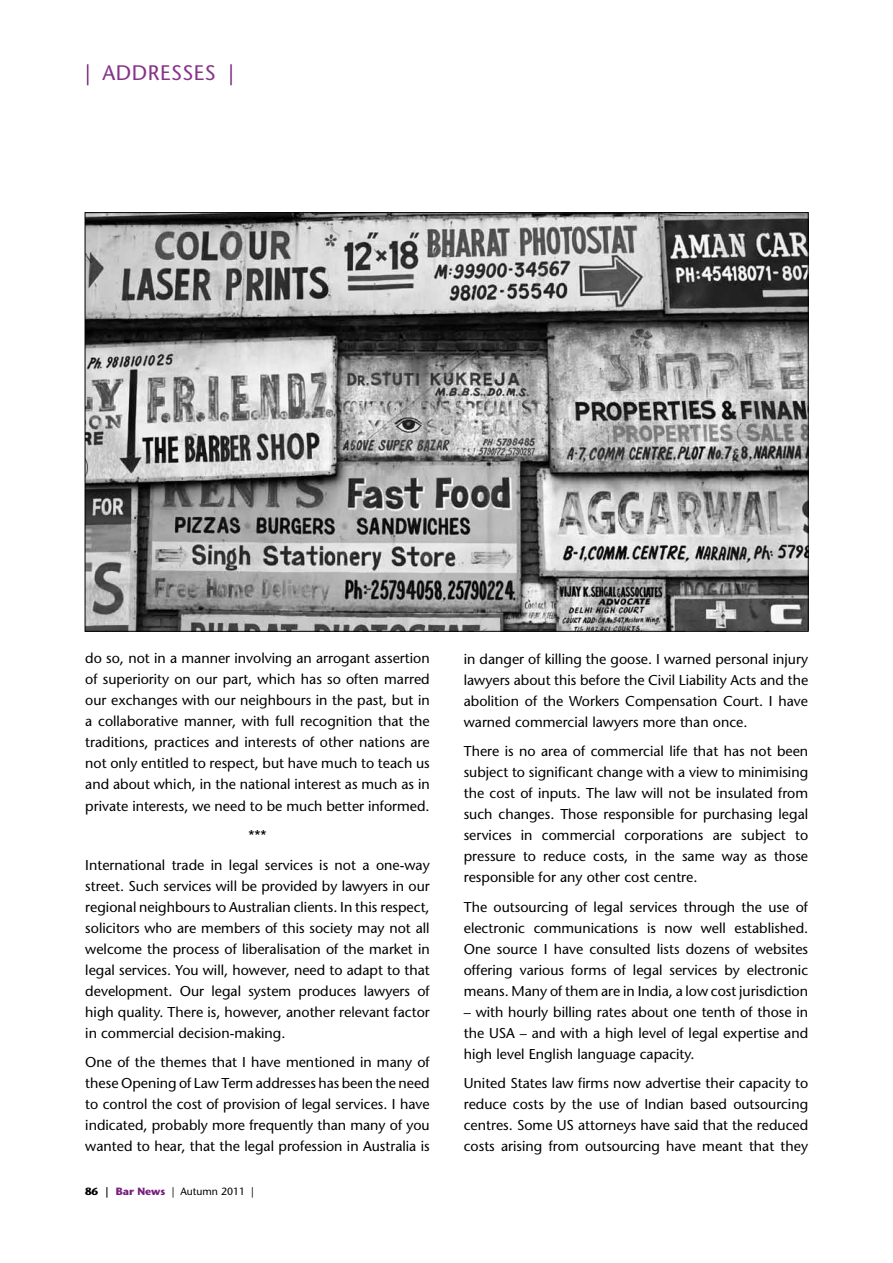
<style>
.page{position:relative;width:893px;height:1263px;background:#fff}
.page>*{position:absolute;margin:0;border:0;box-sizing:border-box;transform-origin:0 0}
.t1{font:21px "Stone Sans";color:#86348a}
.t2{font:14.25px/21px "Stone Sans";color:#000;text-align:justify}
.t3{font:10.5px "Stone Sans";color:#000}
.s1{color:#781d7e}
.s2{font-weight:700}
.s3{font-weight:700;color:#781d7e}
</style>
<div class="page">
<img style="left:87px;top:214px;width:719px;height:415px">
<h1 class="t1" style="left:85px;top:60px;width:33px"><span class="s1">|</span> addr</h1>
<h1 class="t1" style="left:160px;top:60px;width:75px">ess es <span class="s1">|</span></h1>
<p class="t2" style="left:85px;top:648px;width:346px">do so, not in a manner involving an arrogant assertion of superiority on our part, which has so often marred our exchanges with our neighbours in the past, but in a collaborative manner, with full recognition that the traditions, practices and interests of other nations are not only entitled to respect, but have much to teach us and about which, in the national interest as much as in private interests, we need to be much better informed.</p>
<p class="t2" style="left:85px;top:820px;width:346px;line-height:29.5px;text-align:center">***<br>International trade in legal services is not a one-way</p>
<p class="t2" style="left:85px;top:875px;width:346px">street. Such services will be provided by lawyers in our regional neighbours to Australian clients. In this respect, solicitors who are members of this society may not all welcome the process of liberalisation of the market in legal services. You will, however, need to adapt to that development. Our legal system produces lawyers of high quality. There is, however, another relevant factor in commercial decision-making.</p>
<p class="t2" style="left:85px;top:1051px;width:346px">One of the themes that I have mentioned in many of these Opening of Law Term addresses has been the need to control the cost of provision of legal services. I have indicated, probably more frequently than many of you wanted to hear, that the legal profession in Australia is</p>
<p class="t3" style="left:85px;top:1185px;width:170px"><span class="s2">86 |</span> <span class="s3">Bar News</span> | Autumn 2011 |</p>
<p class="t2" style="left:464px;top:648px;width:346px">in danger of killing the goose. I warned personal injury lawyers about this before the Civil Liability Acts and the abolition of the Workers Compensation Court. I have warned commercial lawyers more than once.</p>
<p class="t2" style="left:464px;top:741px;width:346px">There is no area of commercial life that has not been subject to significant change with a view to minimising the cost of inputs. The law will not be insulated from such changes. Those responsible for purchasing legal services in commercial corporations are subject to pressure to reduce costs, in the same way as those responsible for any other cost centre.</p>
<p class="t2" style="left:464px;top:896px;width:346px">The outsourcing of legal services through the use of electronic communications is now well established.<br>One source I have consulted lists dozens of websites offering various forms of legal services by electronic means. Many of them are in India, a low cost jurisdiction</p>
<p class="t2" style="left:464px;top:1001px;width:346px">– with hourly billing rates about one tenth of those in the USA – and with a high level of legal expertise and high level English language capacity.</p>
<p class="t2" style="left:464px;top:1073px;width:346px">United States law firms now advertise their capacity to reduce costs by the use of Indian based outsourcing centres. Some US attorneys have said that the reduced costs arising from outsourcing have meant that they</p>
</div>
